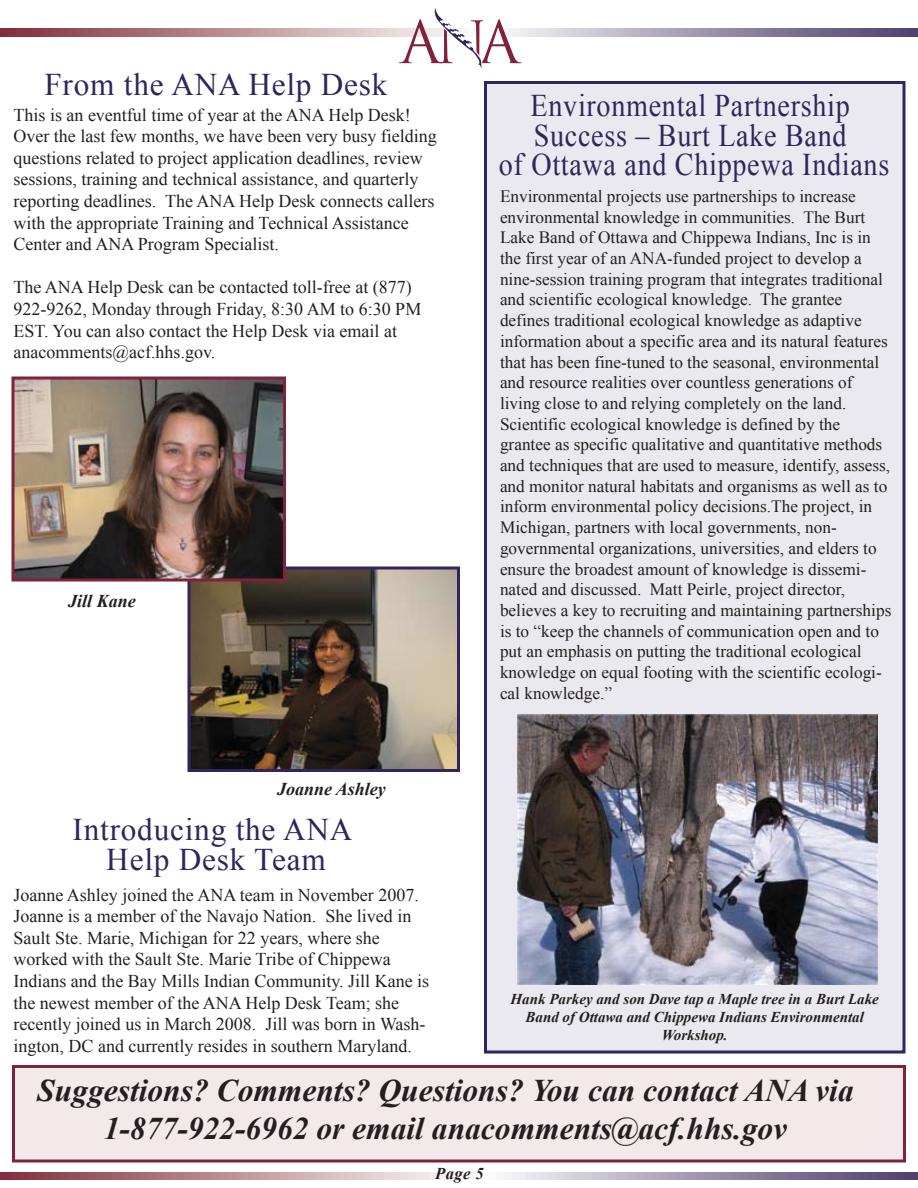
<style>
.page{position:relative;width:918px;height:1188px;background:#fff}
.page>*{position:absolute;margin:0;border:0;box-sizing:border-box;transform-origin:0 0}
.t1{font:italic 700 31.5px/37.8px "Times New Roman";color:#231f20;text-align:center}
.t2{font:31.5px/29.7px "Times New Roman";letter-spacing:.025em;color:#30255d;text-align:center;scale:.89 1}
.t3{font:31.5px/29.7px "Times New Roman";letter-spacing:.025em;color:#30255d;text-align:center}
.t4{font:18px/21.6px "Times New Roman";color:#231f20}
.t5{font:italic 700 18px "Times New Roman";color:#231f20}
.t6{font:17.25px/20.7px "Times New Roman";color:#231f20}
.t7{font:italic 700 16.5px "Times New Roman";color:#231f20}
.t8{font:italic 700 15px/18px "Times New Roman";color:#231f20;text-align:center}
</style>
<div class="page">
<img style="left:192px;top:571px;width:264px;height:197px">
<div style="left:188px;top:567px;width:272px;height:205px;border:3px solid #30255d"></div>
<div style="left:14px;top:1066px;width:890px;height:95px;background:#f2e9eb"></div>
<svg style="left:0;top:29px;width:918px;height:7px"></svg>
<svg style="left:398px;top:8px;width:123px;height:61px"></svg>
<svg style="left:0;top:1172px;width:918px;height:8px"></svg>
<div style="left:486px;top:84px;width:418px;height:970px;background:#eae9ef"></div>
<img style="left:517px;top:715px;width:360px;height:270px">
<div style="left:484px;top:81px;width:422px;height:972px;border:3px solid #30255d"></div>
<div style="left:12px;top:1065px;width:894px;height:97px;border:3px solid #7f223a"></div>
<img style="left:16px;top:380px;width:266px;height:198px">
<div style="left:12px;top:376px;width:274px;height:206px;border:3px solid #7f223a"></div>
<p class="t3" style="left:44px;top:69px;width:345px">From the ANA Help Desk</p>
<p class="t4" style="left:13px;top:103px;width:425px">This is an eventful time of year at the ANA Help Desk!<br>Over the last few months, we have been very busy fielding questions related to project application deadlines, review sessions, training and technical assistance, and quarterly reporting deadlines. The ANA Help Desk connects callers with the appropriate Training and Technical Assistance Center and ANA Program Specialist.</p>
<p class="t4" style="left:13px;top:276px;width:409px">The ANA Help Desk can be contacted toll-free at (877)<br>922-9262, Monday through Friday, 8:30 AM to 6:30 PM EST. You can also contact the Help Desk via email at anacomments@acf.hhs.gov.</p>
<p class="t5" style="left:68px;top:589px;width:69px">Jill Kane</p>
<p class="t5" style="left:277px;top:777px;width:110px">Joanne Ashley</p>
<p class="t3" style="left:73px;top:814px;width:281px">Introducing the ANA<br>Help Desk Team</p>
<p class="t2" style="left:499px;top:90px;width:440px">Environmental Partnership<br>Success – Burt Lake Band<br>of Ottawa and Chippewa Indians</p>
<p class="t6" style="left:500px;top:186px;width:393px">Environmental projects use partnerships to increase environmental knowledge in communities. The Burt Lake Band of Ottawa and Chippewa Indians, Inc is in the first year of an ANA-funded project to develop a nine-session training program that integrates traditional and scientific ecological knowledge. The grantee defines traditional ecological knowledge as adaptive information about a specific area and its natural features that has been fine-tuned to the seasonal, environmental and resource realities over countless generations of living close to and relying completely on the land.<br>Scientific ecological knowledge is defined by the grantee as specific qualitative and quantitative methods and techniques that are used to measure, identify, assess, and monitor natural habitats and organisms as well as to inform environmental policy decisions.The project, in Michigan, partners with local governments, non&shy;governmental organizations, universities, and elders to ensure the broadest amount of knowledge is dissemi&shy;nated and discussed. Matt Peirle, project director, believes a key to recruiting and maintaining partnerships is to “keep the channels of communication open and to put an emphasis on putting the traditional ecological knowledge on equal footing with the scientific ecologi&shy;cal knowledge.”</p>
<p class="t4" style="left:14px;top:883px;width:417px">Joanne Ashley joined the ANA team in November 2007.<br>Joanne is a member of the Navajo Nation. She lived in Sault Ste. Marie, Michigan for 22 years, where she worked with the Sault Ste. Marie Tribe of Chippewa Indians and the Bay Mills Indian Community. Jill Kane is the newest member of the ANA Help Desk Team; she recently joined us in March 2008. Jill was born in Wash&shy;ington, DC and currently resides in southern Maryland.</p>
<p class="t1" style="left:37px;top:1071px;width:818px">Suggestions? Comments? Questions? You can contact ANA via<br>1-877-922-6962 or email anacomments@acf.hhs.gov</p>
<p class="t8" style="left:511px;top:990px;width:370px">Hank Parkey and son Dave tap a Maple tree in a Burt Lake<br>Band of Ottawa and Chippewa Indians Environmental<br>Workshop.</p>
<p class="t7" style="left:435px;top:1162px;width:50px">Page 5</p>
</div>
